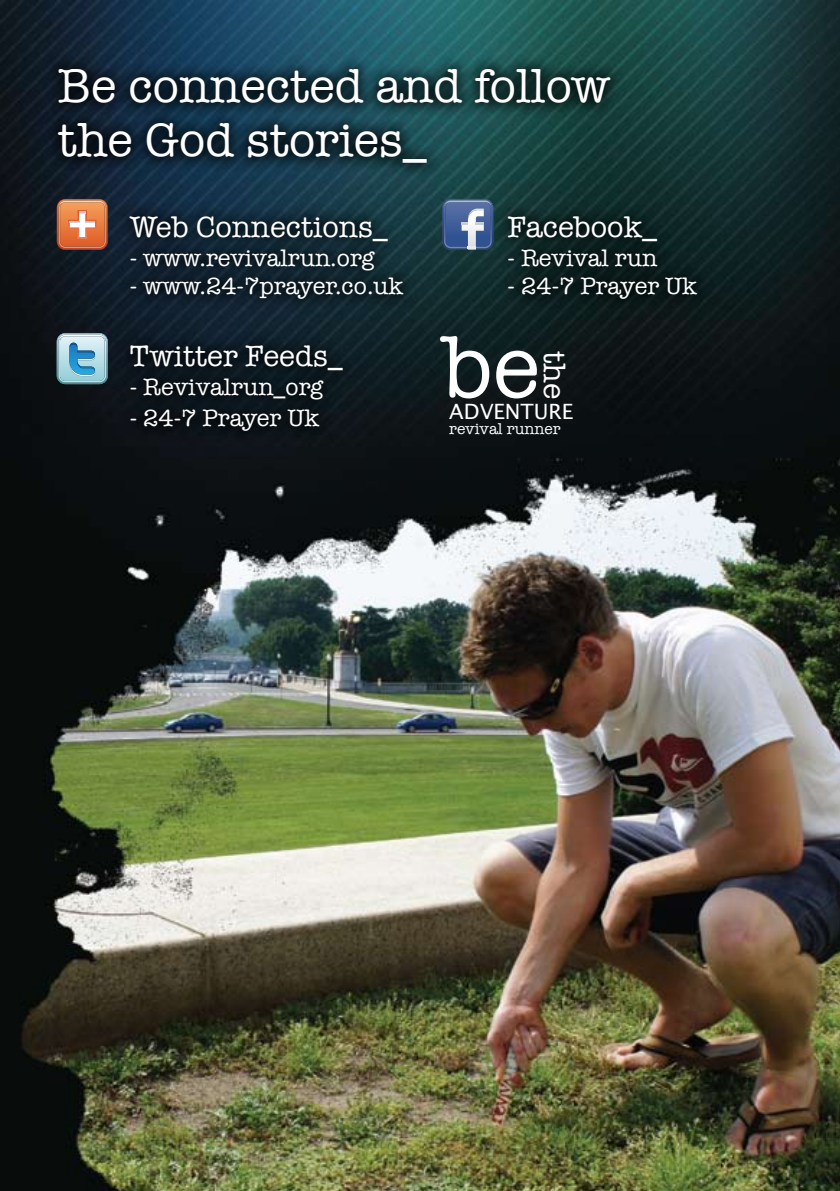
<style>
.page{position:relative;width:840px;height:1191px;background:#fff}
.page>*{position:absolute;margin:0;border:0;box-sizing:border-box;transform-origin:0 0}
.t1{font:89.4px "American Typewriter";color:#fff}
.t2{font:48px/54px "American Typewriter";color:#fff}
.t3{font:31px "American Typewriter";color:#fff}
.t4{font:30px "American Typewriter";color:#fff}
.t5{font:24px "American Typewriter";color:#fff}
.t6{font:21.2px "Lucida Grande";color:#fff}
.t7{font:15.8px "American Typewriter";color:#fff}
</style>
<div class="page">
<img style="left:0;top:0;width:839px;height:1191px">
<div style="left:41px;top:52px;width:705px;height:172px;background:#000;opacity:.75"></div>
<div style="left:112px;top:199px;width:708px;height:288px;background:#000;opacity:.75"></div>
<svg style="left:442px;top:199px;width:51px;height:51px;background:#647ba5"></svg>
<img style="left:443px;top:200px;width:48px;height:9px">
<svg style="left:57px;top:333px;width:51px;height:51px;background:#8fc0d2"></svg>
<svg style="left:57px;top:199px;width:51px;height:51px;background:#dc8356"></svg>
<h2 class="t2" style="left:58px;top:57px;width:553px">Be connected and follow the God stories_</h2>
<p class="t4" style="left:130px;top:204px;width:259px">Web Connections_</p>
<p class="t5" style="left:130px;top:239px;width:246px">- www.revivalrun.org</p>
<p class="t5" style="left:130px;top:268px;width:275px">- www.24-7prayer.co.uk</p>
<p class="t4" style="left:130px;top:333px;width:214px">Twitter Feeds_</p>
<p class="t5" style="left:130px;top:369px;width:195px">- Revivalrun_org</p>
<p class="t5" style="left:130px;top:400px;width:191px">- 24-7 Prayer Uk</p>
<p class="t4" style="left:507px;top:204px;width:151px">Facebook_</p>
<p class="t5" style="left:507px;top:239px;width:151px">- Revival run</p>
<p class="t5" style="left:507px;top:268px;width:191px">- 24-7 Prayer Uk</p>
<h1 class="t1" style="left:442px;top:299px;width:99px">be</h1>
<p class="t3" style="left:578px;top:351px;width:50px;rotate:90deg">the</p>
<p class="t7" style="left:449px;top:417px;width:113px">revival runner</p>
<p class="t6" style="left:449px;top:399px;width:125px">ADVENTURE</p>
</div>
